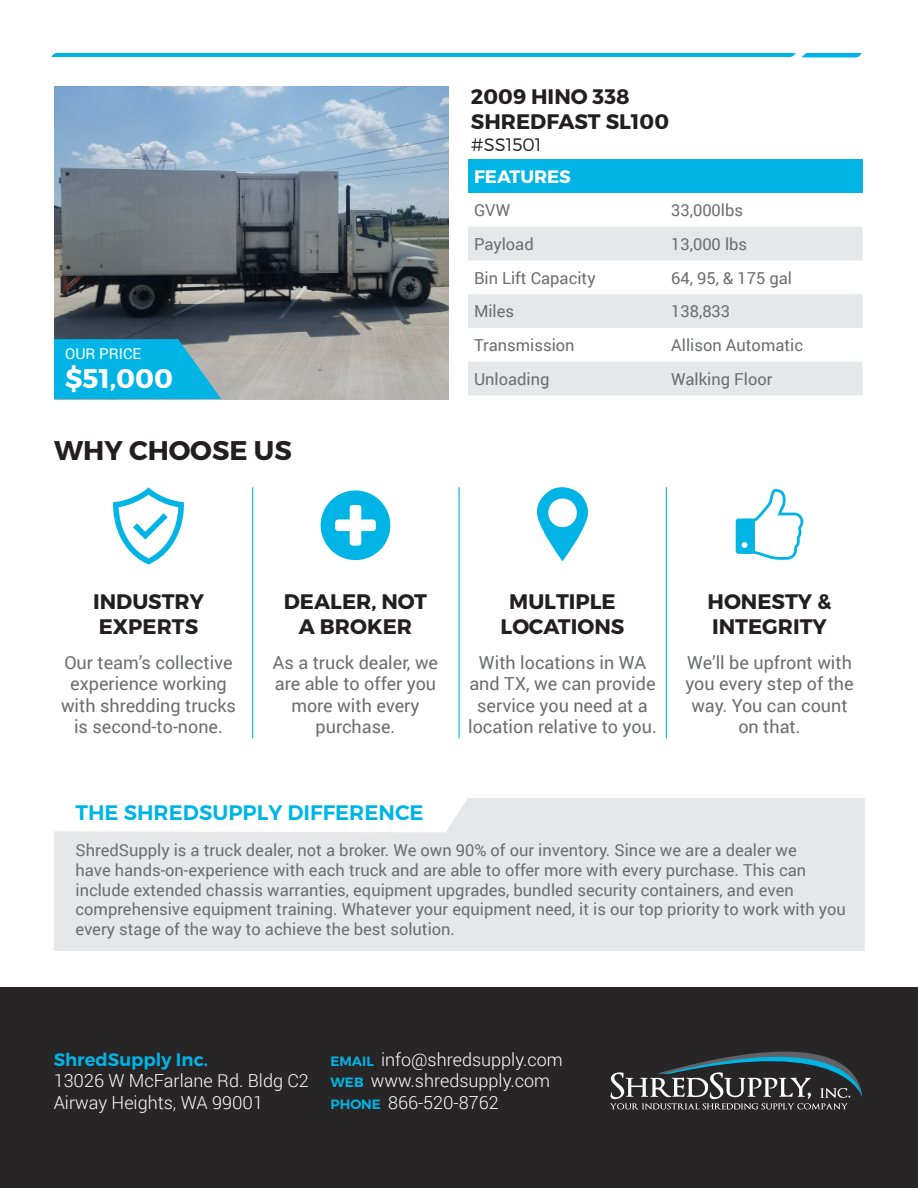
<style>
.page{position:relative;width:918px;height:1188px;background:#fff}
.page>*{position:absolute;margin:0;border:0;box-sizing:border-box;transform-origin:0 0}
.t1{font:700 27px "Montserrat";color:#231f20}
.t2{font:700 27px "Montserrat";color:#fff}
.t3{font:700 21px "Montserrat";color:#231f20}
.t4{font:600 21px "Montserrat";color:#00b5e6}
.Paragraph_Style_1{font:18px/21.6px "Roboto";color:#6c6d70;text-align:center}
.t5{font:300 18px "Roboto";color:#fff}
.t6{font:600 18px "Montserrat";color:#00b5e6}
.t7{font:700 18px "Montserrat";color:#fff}
.t8{font:300 18px "Montserrat";color:#231f20}
.Paragraph_Style_1-2{font:16.5px/19.8px "Roboto";color:#6c6d70}
.t9{font:15px "Roboto";color:#fff}
.s1{font-family:"Montserrat";font-weight:600;font-size:13.5px;color:#00b5e6}
</style>
<div class="page">
<div style="left:0;top:987px;width:918px;height:201px;background:#282526"></div>
<svg style="left:610px;top:1051px;width:252px;height:58px"></svg>
<hr style="left:51px;top:53px;width:745px;height:4px;background:#00b5e6">
<svg style="left:802px;top:53px;width:60px;height:4px"></svg>
<img style="left:54px;top:86px;width:394px;height:313px">
<div style="left:468px;top:160px;width:394px;height:33px;background:#00b5e6"></div>
<svg style="left:468px;top:227px;width:394px;height:168px;fill:#e6e7e9"></svg>
<svg style="left:54px;top:798px;width:811px;height:153px;background:#e8e9eb"></svg>
<svg style="left:54px;top:339px;width:167px;height:60px;background:#15b2dc"></svg>
<svg style="left:113px;top:487px;width:71px;height:78px"></svg>
<svg style="left:321px;top:490px;width:69px;height:70px"></svg>
<svg style="left:537px;top:487px;width:51px;height:74px"></svg>
<svg style="left:736px;top:489px;width:67px;height:71px"></svg>
<hr style="left:252px;top:487px;width:1px;height:251px;background:#00b5e6">
<hr style="left:459px;top:487px;width:1px;height:251px;background:#00b5e6">
<hr style="left:666px;top:487px;width:1px;height:251px;background:#00b5e6">
<p class="t9" style="left:65px;top:343px;width:78px">OUR PRICE</p>
<p class="t2" style="left:65px;top:361px;width:110px">$51,000</p>
<p class="t1" style="left:54px;top:434px;width:239px">WHY CHOOSE US</p>
<p class="t3" style="left:471px;top:83px;width:160px">2009 HINO 338</p>
<p class="t3" style="left:471px;top:108px;width:200px">SHREDFAST SL100</p>
<p class="t8" style="left:471px;top:133px;width:72px">#SS1501</p>
<p class="t7" style="left:474px;top:166px;width:98px">FEATURES</p>
<p class="Paragraph_Style_1-2" style="left:474px;top:200px;width:38px">GVW</p>
<p class="Paragraph_Style_1-2" style="left:671px;top:200px;width:73px">33,000lbs</p>
<p class="Paragraph_Style_1-2" style="left:474px;top:234px;width:61px">Payload</p>
<p class="Paragraph_Style_1-2" style="left:671px;top:234px;width:77px">13,000 lbs</p>
<p class="Paragraph_Style_1-2" style="left:474px;top:267px;width:123px">Bin Lift Capacity</p>
<p class="Paragraph_Style_1-2" style="left:671px;top:267px;width:122px">64, 95, &amp; 175 gal</p>
<p class="Paragraph_Style_1-2" style="left:474px;top:301px;width:42px">Miles</p>
<p class="Paragraph_Style_1-2" style="left:671px;top:301px;width:60px">138,833</p>
<p class="Paragraph_Style_1-2" style="left:474px;top:335px;width:102px">Transmission</p>
<p class="Paragraph_Style_1-2" style="left:671px;top:335px;width:133px">Allison Automatic</p>
<p class="Paragraph_Style_1-2" style="left:474px;top:369px;width:77px">Unloading</p>
<p class="Paragraph_Style_1-2" style="left:671px;top:369px;width:103px">Walking Floor</p>
<p class="t3" style="left:93px;top:589px;width:112px">INDUSTRY</p>
<p class="t3" style="left:99px;top:614px;width:101px">EXPERTS</p>
<p class="t3" style="left:284px;top:589px;width:145px">DEALER, NOT</p>
<p class="t3" style="left:299px;top:614px;width:115px">A BROKER</p>
<p class="Paragraph_Style_1" style="left:61px;top:651px;width:176px">Our team’s collective experience working with shredding trucks is second-to-none.</p>
<p class="Paragraph_Style_1" style="left:273px;top:651px;width:167px">As a truck dealer, we are able to offer you more with every</p>
<p class="Paragraph_Style_1" style="left:316px;top:716px;width:81px">purchase.</p>
<p class="t3" style="left:509px;top:589px;width:108px">MULTIPLE</p>
<p class="t3" style="left:501px;top:614px;width:125px">LOCATIONS</p>
<p class="t3" style="left:708px;top:589px;width:125px">HONESTY &amp;</p>
<p class="t3" style="left:712px;top:614px;width:116px">INTEGRITY</p>
<p class="Paragraph_Style_1" style="left:468px;top:651px;width:190px">With locations in WA and TX, we can provide service you need at a location relative to you.</p>
<p class="Paragraph_Style_1" style="left:685px;top:651px;width:170px">We’ll be upfront with you every step of the way. You can count</p>
<p class="Paragraph_Style_1" style="left:738px;top:716px;width:64px">on that.</p>
<p class="t4" style="left:76px;top:799px;width:350px">THE SHREDSUPPLY DIFFERENCE</p>
<p class="Paragraph_Style_1-2" style="left:76px;top:840px;width:772px">ShredSupply is a truck dealer, not a broker. We own 90% of our inventory. Since we are a dealer we<br>have hands-on-experience with each truck and are able to offer more with every purchase. This can include extended chassis warranties, equipment upgrades, bundled security containers, and even comprehensive equipment training. Whatever your equipment need, it is our top priority to work with you every stage of the way to achieve the best solution.</p>
<p class="t6" style="left:54px;top:1048px;width:156px">ShredSupply Inc.</p>
<p class="t5" style="left:54px;top:1068px;width:257px">13026 W McFarlane Rd. Bldg C2</p>
<p class="t5" style="left:54px;top:1090px;width:211px">Airway Heights, WA 99001</p>
<p class="t5" style="left:331px;top:1047px;width:234px"><span class="s1">EMAIL</span> info@shredsupply.com</p>
<p class="t5" style="left:331px;top:1068px;width:221px"><span class="s1">WEB</span> www.shredsupply.com</p>
<p class="t5" style="left:331px;top:1090px;width:170px"><span class="s1">PHONE</span> 866-520-8762</p>
</div>
